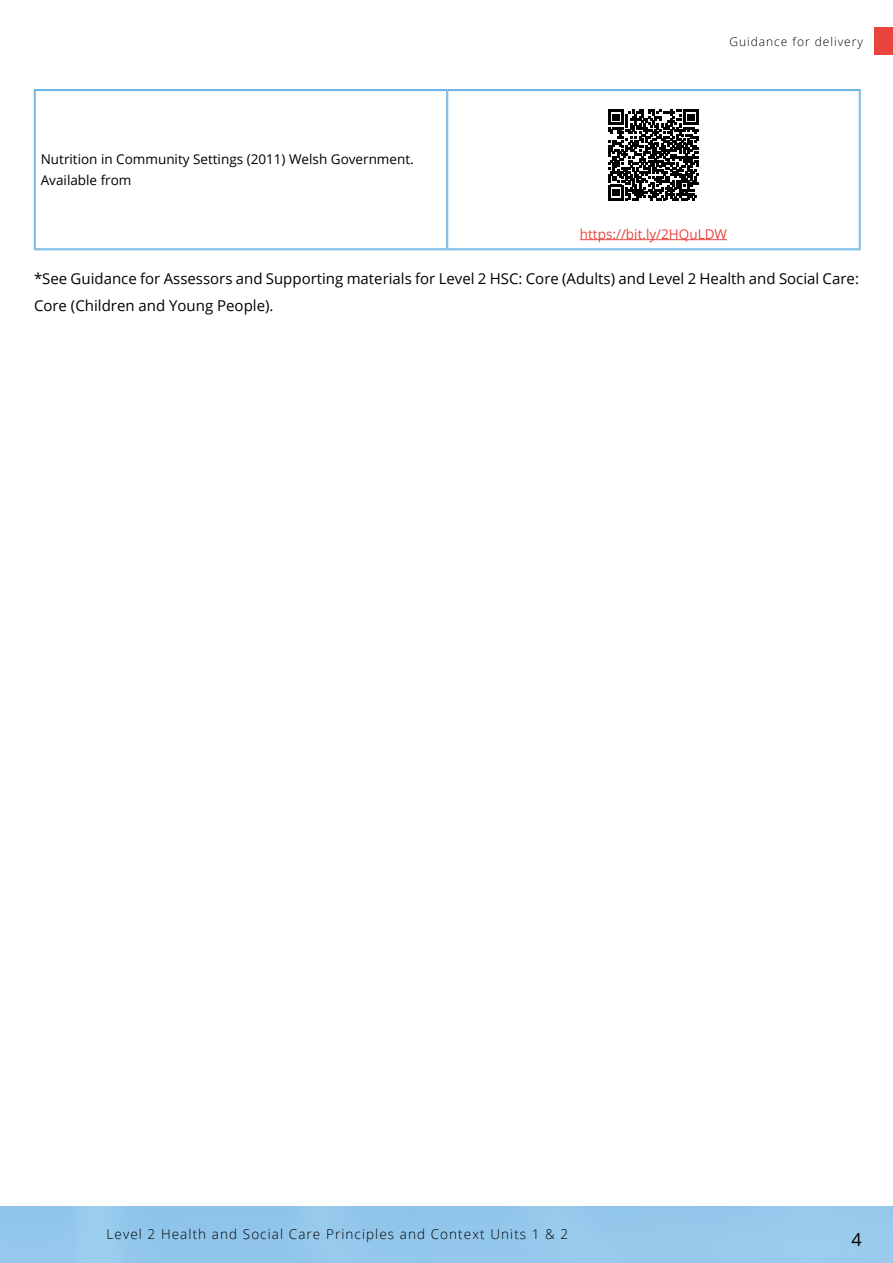
<style>
.page{position:relative;width:893px;height:1263px;background:#fff}
.page>*{position:absolute;margin:0;border:0;box-sizing:border-box;transform-origin:0 0}
.t1{font:18px "Open Sans";color:#000}
.t2{font:15px/27px "Open Sans";color:#000}
.t3{font:13.5px/21px "Open Sans";color:#000}
.t4{font:300 13.5px "Open Sans";letter-spacing:.08em;color:#000}
.t5{font:13.5px "Open Sans";color:#e9453e}
.t6{font:300 12px "Open Sans";letter-spacing:.08em;color:#000}
</style>
<div class="page">
<div style="left:874px;top:28px;width:19px;height:27px;background:#e9453e"></div>
<hr style="left:34px;top:89px;width:413px;height:1px;background:#67b1e3">
<hr style="left:35px;top:90px;width:412px;height:1px;background:#67b1e3">
<hr style="left:34px;top:90px;width:1px;height:160px;background:#67b1e3">
<hr style="left:35px;top:91px;width:1px;height:158px;background:#67b1e3">
<hr style="left:447px;top:89px;width:413px;height:1px;background:#67b1e3">
<hr style="left:447px;top:90px;width:412px;height:1px;background:#67b1e3">
<hr style="left:446px;top:91px;width:1px;height:158px;background:#67b1e3">
<hr style="left:447px;top:91px;width:1px;height:158px;background:#67b1e3">
<hr style="left:859px;top:91px;width:1px;height:158px;background:#67b1e3">
<hr style="left:860px;top:90px;width:1px;height:160px;background:#67b1e3">
<hr style="left:35px;top:249px;width:412px;height:1px;background:#67b1e3">
<hr style="left:34px;top:250px;width:413px;height:1px;background:#67b1e3">
<hr style="left:447px;top:249px;width:412px;height:1px;background:#67b1e3">
<hr style="left:447px;top:250px;width:413px;height:1px;background:#67b1e3">
<hr style="left:580px;top:239px;width:147px;height:1px;background:#e9453e">
<svg style="left:608px;top:110px;width:91px;height:90px"></svg>
<p class="t3" style="left:41px;top:149px;width:374px">Nutrition in Community Settings (2011) Welsh Government.<br>Available from</p>
<p class="t6" style="left:729px;top:33px;width:135px">Guidance for delivery</p>
<p class="t5" style="left:580px;top:224px;width:149px">https://bit.ly/2HQuLDW</p>
<p class="t2" style="left:34px;top:264px;width:826px">*See Guidance for Assessors and Supporting materials for Level 2 HSC: Core (Adults) and Level 2 Health and Social Care:<br>Core (Children and Young People).</p>
<p class="t4" style="left:107px;top:1225px;width:463px">Level 2 Health and Social Care Principles and Context Units 1 &amp; 2</p>
<p class="t1" style="left:851px;top:1227px;width:12px">4</p>
</div>
